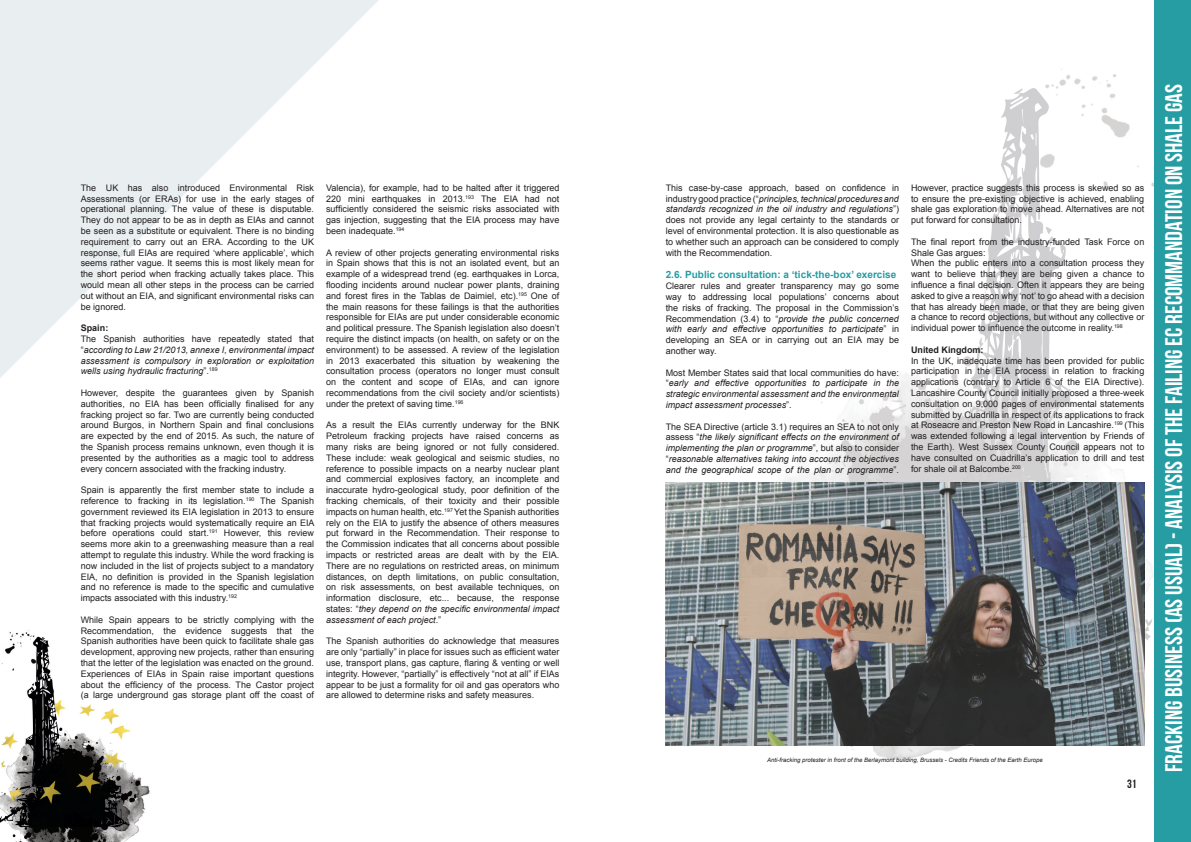
<style>
.page{position:relative;width:1191px;height:842px;background:#fff}
.page>*{position:absolute;margin:0;border:0;box-sizing:border-box;transform-origin:0 0}
.t1{font:24px "Bebas Neue";color:#fff}
.t2{font:12px "Bebas Neue";color:#231f20}
.t3{font:700 10px "Arial";color:#259da3}
.t4{font:9px/10.8px "Arial";color:#231f20;text-align:justify}
.t5{font:italic 9px/10.8px "Arial";color:#231f20;text-align:justify}
.t6{font:700 9px "Arial";color:#231f20}
.t7{font:italic 6px "Arial";color:#231f20}
.s1{font-style:normal}
.s2{font-style:italic}
</style>
<div class="page">
<img style="left:990px;top:69px;width:80px;height:173px">
<img style="left:1072px;top:0;width:83px;height:483px">
<img style="left:826px;top:242px;width:246px;height:240px">
<img style="left:1142px;top:483px;width:13px;height:277px">
<img style="left:686px;top:745px;width:456px;height:15px">
<div style="left:1155px;top:0;width:36px;height:842px;background:#259da3"></div>
<img style="left:0;top:0;width:378px;height:842px">
<img style="left:665px;top:482px;width:479px;height:263px">
<p class="t4" style="left:81px;top:182px;width:235px">The UK has also introduced Environmental Risk Assessments (or ERAs) for use in the early stages of operational planning. The value of these is disputable.<br>They do not appear to be as in depth as EIAs and cannot be seen as a substitute or equivalent. There is no binding requirement to carry out an ERA. According to the UK response, full EIAs are required ‘where applicable’, which seems rather vague. It seems this is most likely mean for the short period when fracking actually takes place. This would mean all other steps in the process can be carried out without an EIA, and significant environmental risks can be ignored.</p>
<p class="t6" style="left:81px;top:322px;width:29px">Spain:</p>
<p class="t5" style="left:81px;top:334px;width:235px"><span class="s1">The Spanish authorities have repeatedly stated that “</span>according to Law 21/2013, annexe I, environmental impact assessment is compulsory in exploration or exploitation wells using hydraulic fracturing<span class="s1">”.</span><sup>189</sup></p>
<p class="t4" style="left:81px;top:388px;width:235px">However, despite the guarantees given by Spanish authorities, no EIA has been officially finalised for any fracking project so far. Two are currently being conducted around Burgos, in Northern Spain and final conclusions are expected by the end of 2015. As such, the nature of the Spanish process remains unknown, even though it is presented by the authorities as a magic tool to address every concern associated with the fracking industry.</p>
<p class="t4" style="left:81px;top:485px;width:235px">Spain is apparently the first member state to include a reference to fracking in its legislation.<sup>190</sup> The Spanish government reviewed its EIA legislation in 2013 to ensure that fracking projects would systematically require an EIA before operations could start.<sup>191</sup> However, this review seems more akin to a greenwashing measure than a real attempt to regulate this industry. While the word fracking is now included in the list of projects subject to a mandatory EIA, no definition is provided in the Spanish legislation and no reference is made to the specific and cumulative impacts associated with this industry.<sup>192</sup></p>
<p class="t4" style="left:81px;top:614px;width:235px">While Spain appears to be strictly complying with the Recommendation, the evidence suggests that the Spanish authorities have been quick to facilitate shale gas development, approving new projects, rather than ensuring that the letter of the legislation was enacted on the ground.<br>Experiences of EIAs in Spain raise important questions about the efficiency of the process. The Castor project (a large underground gas storage plant off the coast of</p>
<p class="t4" style="left:326px;top:182px;width:235px">Valencia), for example, had to be halted after it triggered 220 mini earthquakes in 2013.<sup>193</sup> The EIA had not sufficiently considered the seismic risks associated with gas injection, suggesting that the EIA process may have been inadequate.<sup>194</sup></p>
<p class="t4" style="left:326px;top:247px;width:235px">A review of other projects generating environmental risks in Spain shows that this is not an isolated event, but an example of a widespread trend (eg. earthquakes in Lorca, flooding incidents around nuclear power plants, draining and forest fires in the Tablas de Daimiel, etc).<sup>195</sup> One of the main reasons for these failings is that the authorities responsible for EIAs are put under considerable economic and political pressure. The Spanish legislation also doesn’t require the distinct impacts (on health, on safety or on the environment) to be assessed. A review of the legislation in 2013 exacerbated this situation by weakening the consultation process (operators no longer must consult on the content and scope of EIAs, and can ignore recommendations from the civil society and/or scientists) under the pretext of saving time.<sup>196</sup></p>
<p class="t4" style="left:326px;top:420px;width:235px">As a result the EIAs currently underway for the BNK Petroleum fracking projects have raised concerns as many risks are being ignored or not fully considered.<br>These include: weak geological and seismic studies, no reference to possible impacts on a nearby nuclear plant and commercial explosives factory, an incomplete and inaccurate hydro-geological study, poor definition of the fracking chemicals, of their toxicity and their possible impacts on human health, etc.<sup>197</sup> Yet the Spanish authorities rely on the EIA to justify the absence of others measures put forward in the Recommendation. Their response to the Commission indicates that all concerns about possible impacts or restricted areas are dealt with by the EIA.<br>There are no regulations on restricted areas, on minimum distances, on depth limitations, on public consultation, on risk assessments, on best available techniques, on information disclosure, etc... because, the response states: “<span class="s2">they depend on the specific environmental impact assessment of each project</span>.”</p>
<p class="t4" style="left:326px;top:636px;width:235px">The Spanish authorities do acknowledge that measures are only “partially” in place for issues such as efficient water use, transport plans, gas capture, flaring &amp; venting or well integrity. However, “partially” is effectively “not at all” if EIAs appear to be just a formality for oil and gas operators who are allowed to determine risks and safety measures.</p>
<p class="t4" style="left:665px;top:182px;width:235px">This case-by-case approach, based on confidence in industry good practice (“<span class="s2">principles, technical procedures and standards recognized in the oil industry and regulations</span>”) does not provide any legal certainty to the standards or level of environmental protection. It is also questionable as to whether such an approach can be considered to comply with the Recommendation.</p>
<p class="t3" style="left:665px;top:268px;width:232px">2.6. Public consultation: a ‘tick-the-box’ exercise</p>
<p class="t4" style="left:665px;top:281px;width:235px">Clearer rules and greater transparency may go some way to addressing local populations’ concerns about the risks of fracking. The proposal in the Commission’s Recommendation (3.4) to “<span class="s2">provide the public concerned with early and effective opportunities to participate</span>” in developing an SEA or in carrying out an EIA may be another way.</p>
<p class="t5" style="left:665px;top:367px;width:235px"><span class="s1">Most Member States said that local communities do have: “</span>early and effective opportunities to participate in the strategic environmental assessment and the environmental impact assessment processes<span class="s1">”.</span></p>
<p class="t5" style="left:665px;top:421px;width:235px"><span class="s1">The SEA Directive (article 3.1) requires an SEA to not only assess “</span>the likely significant effects on the environment of implementing the plan or programme<span class="s1">”, but also to consider “</span>reasonable alternatives taking into account the objectives and the geographical scope of the plan or programme<span class="s1">”.</span></p>
<p class="t4" style="left:911px;top:182px;width:235px">However, practice suggests this process is skewed so as to ensure the pre-existing objective is achieved, enabling shale gas exploration to move ahead. Alternatives are not put forward for consultation.</p>
<p class="t4" style="left:911px;top:236px;width:235px;text-align:left">The final report from the industry-funded Task Force on Shale Gas argues:<br>When the public enters into a consultation process they want to believe that they are being given a chance to influence a final decision. Often it appears they are being asked to give a reason why ‘not’ to go ahead with a decision that has already been made, or that they are being given a chance to record objections, but without any collective or individual power to influence the outcome in reality.<sup>198</sup></p>
<p class="t6" style="left:911px;top:344px;width:74px">United Kingdom:</p>
<p class="t4" style="left:911px;top:355px;width:235px">In the UK, inadequate time has been provided for public participation in the EIA process in relation to fracking applications (contrary to Article 6 of the EIA Directive).<br>Lancashire County Council initially proposed a three-week consultation on 9,000 pages of environmental statements submitted by Cuadrilla in respect of its applications to frack at Roseacre and Preston New Road in Lancashire.<sup>199</sup> (This was extended following a legal intervention by Friends of the Earth). West Sussex County Council appears not to have consulted on Cuadrilla’s application to drill and test for shale oil at Balcombe.<sup>200</sup></p>
<p class="t7" style="left:767px;top:756px;width:277px">Anti-fracking protester in front of the Berlaymont building, Brussels - Credits Friends of the Earth Europe</p>
<h2 class="t2" style="left:1127px;top:777px;width:11px">31</h2>
<h1 class="t1" style="left:1160px;top:772px;width:689px;rotate:-90deg">FRACKING BUSINESS (AS USUAL) - ANALYSIS OF THE FAILING EC RECOMMANDATION ON SHALE GAS</h1>
</div>
